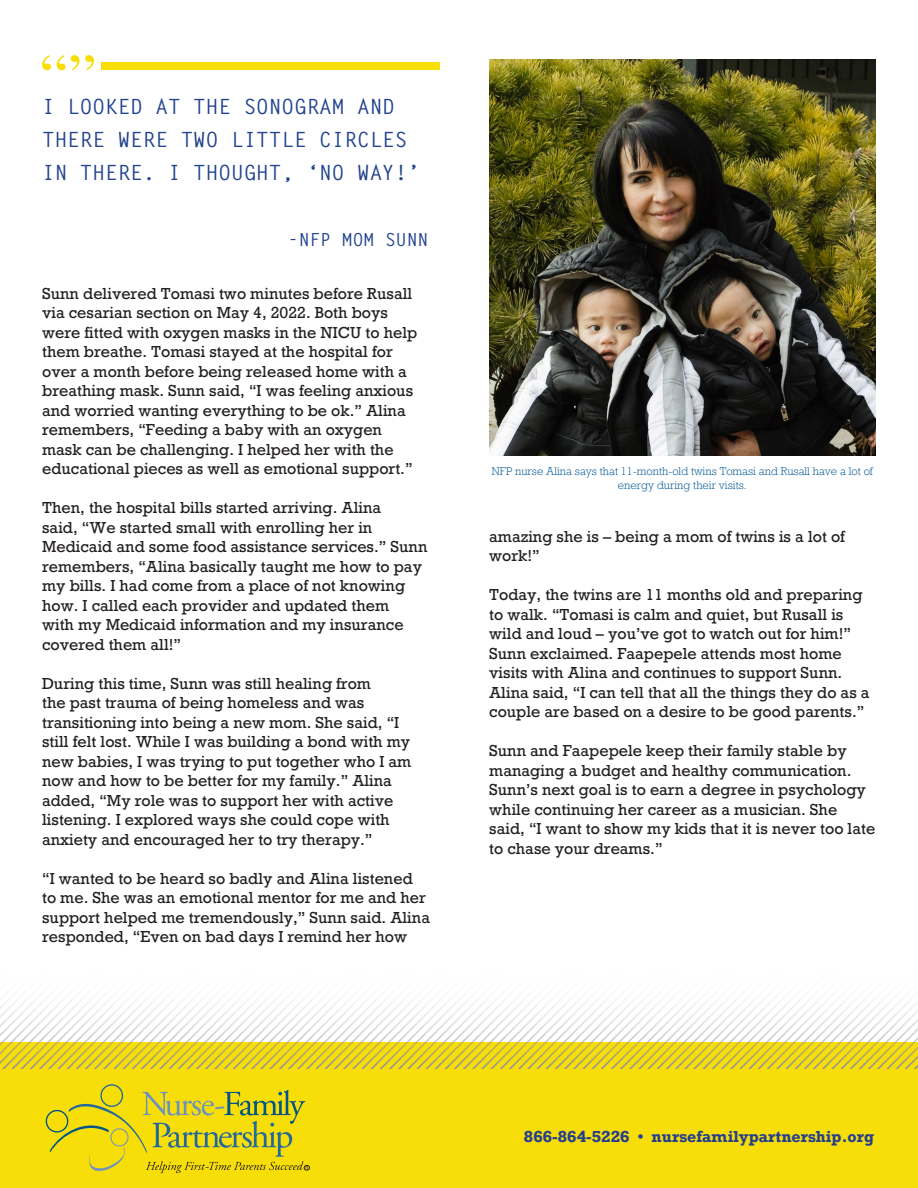
<style>
.page{position:relative;width:918px;height:1188px;background:#fff}
.page>*{position:absolute;margin:0;border:0;box-sizing:border-box;transform-origin:0 0}
.t1{font:700 21px/33px "Letter Gothic Std";color:#22438f}
.t2{font:700 18px "Letter Gothic Std";color:#22438f}
.t3{font:15px/19.5px "Rockwell Nova";color:#231f20}
.t4{font:700 15px "Rockwell Nova";color:#253f8e}
.body_copy_1{font:300 10.5px/13.5px "Rockwell Nova";color:#005594;text-align:center}
</style>
<div class="page">
<div style="left:0;top:1042px;width:918px;height:146px;background:#f8de08"></div>
<svg style="left:0;top:1000px;width:258px;height:68px"></svg>
<svg style="left:276px;top:1000px;width:239px;height:68px"></svg>
<svg style="left:515px;top:1000px;width:403px;height:68px"></svg>
<img style="left:489px;top:60px;width:386px;height:396px">
<svg style="left:45px;top:1084px;width:265px;height:89px"></svg>
<div style="left:101px;top:63px;width:339px;height:7px;background:#f8de08"></div>
<svg style="left:42px;top:55px;width:52px;height:15px"></svg>
<p class="t1" style="left:42px;top:90px;width:380px">I LOOKED AT THE SONOGRAM AND<br>THERE WERE TWO LITTLE CIRCLES<br>IN THERE. I THOUGHT, ‘NO WAY!’</p>
<p class="t2" style="left:288px;top:228px;width:142px">-NFP MOM SUNN</p>
<p class="t3" style="left:42px;top:284px;width:377px">Sunn delivered Tomasi two minutes before Rusall via cesarian section on May 4, 2022. Both boys were fitted with oxygen masks in the NICU to help them breathe. Tomasi stayed at the hospital for over a month before being released home with a breathing mask. Sunn said, “I was feeling anxious and worried wanting everything to be ok.” Alina remembers, “Feeding a baby with an oxygen mask can be challenging. I helped her with the educational pieces as well as emotional support.”</p>
<p class="t3" style="left:42px;top:498px;width:387px">Then, the hospital bills started arriving. Alina<br>said, “We started small with enrolling her in Medicaid and some food assistance services.” Sunn remembers, “Alina basically taught me how to pay my bills. I had come from a place of not knowing how. I called each provider and updated them<br>with my Medicaid information and my insurance covered them all!”</p>
<p class="t3" style="left:42px;top:674px;width:359px">During this time, Sunn was still healing from<br>the past trauma of being homeless and was transitioning into being a new mom. She said, “I</p>
<p class="t3" style="left:42px;top:732px;width:371px">still felt lost. While I was building a bond with my new babies, I was trying to put together who I am now and how to be better for my family.” Alina added, “My role was to support her with active listening. I explored ways she could cope with anxiety and encouraged her to try therapy.”</p>
<p class="t3" style="left:42px;top:869px;width:389px">“I wanted to be heard so badly and Alina listened to me. She was an emotional mentor for me and her support helped me tremendously,” Sunn said. Alina responded, “Even on bad days I remind her how</p>
<p class="body_copy_1" style="left:492px;top:465px;width:383px">NFP nurse Alina says that 11-month-old twins Tomasi and Rusall have a lot of energy during their visits.</p>
<p class="t3" style="left:489px;top:527px;width:357px">amazing she is – being a mom of twins is a lot of work!”</p>
<p class="t3" style="left:489px;top:585px;width:382px">Today, the twins are 11 months old and preparing to walk. “Tomasi is calm and quiet, but Rusall is wild and loud – you’ve got to watch out for him!” Sunn exclaimed. Faapepele attends most home visits with Alina and continues to support Sunn.<br>Alina said, “I can tell that all the things they do as a couple are based on a desire to be good parents.”</p>
<p class="t3" style="left:489px;top:741px;width:388px">Sunn and Faapepele keep their family stable by managing a budget and healthy communication.<br>Sunn’s next goal is to earn a degree in psychology while continuing her career as a musician. She said, “I want to show my kids that it is never too late to chase your dreams.”</p>
<p class="t4" style="left:524px;top:1127px;width:352px">866-864-5226 • nursefamilypartnership.org</p>
</div>
